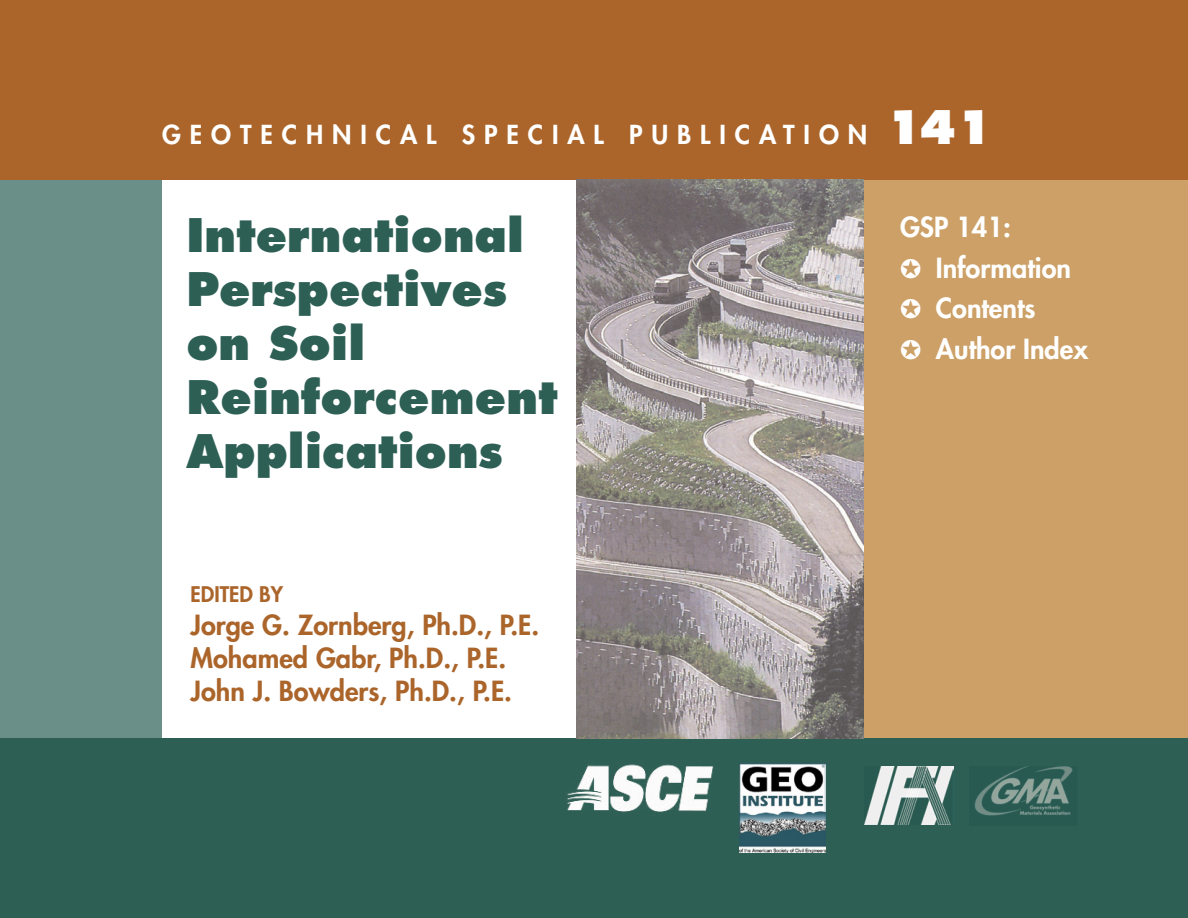
<style>
.page{position:relative;width:1188px;height:918px;background:#fff}
.page>*{position:absolute;margin:0;border:0;box-sizing:border-box;transform-origin:0 0}
.t1{font:800 45px/54px "Futura";color:#2d5f55}
.t2{font:800 27px/33px "Futura";color:#ab652a}
.t3{font:800 27px/40.5px "Futura";color:#fff}
.t4{font:800 25.5px "Futura";letter-spacing:.35em;color:#fff}
.t5{font:800 21px "Futura";color:#ab652a}
.s1{font-size:45px}
</style>
<div class="page">
<div style="left:864px;top:162px;width:324px;height:594px;background:#cca066"></div>
<div style="left:0;top:162px;width:162px;height:594px;background:#6a8f89"></div>
<div style="left:0;top:0;width:1188px;height:180px;background:#ab652a"></div>
<div style="left:0;top:738px;width:1188px;height:180px;background:#2d5f55"></div>
<img style="left:576px;top:181px;width:288px;height:557px">
<img style="left:576px;top:180px;width:288px;height:1px">
<img style="left:739px;top:764px;width:87px;height:88px">
<img style="left:567px;top:764px;width:146px;height:48px">
<img style="left:975px;top:766px;width:98px;height:50px">
<img style="left:864px;top:766px;width:90px;height:59px">
<p class="t4" style="left:162px;top:118px;width:833px">GEOTECHNICAL SPECIAL PUBLICATION <span class="s1">141</span></p>
<h1 class="t1" style="left:186px;top:208px;width:373px">International<br>Perspectives on Soil<br>Reinforcement<br>Applications</h1>
<p class="t5" style="left:191px;top:581px;width:94px">EDITED BY</p>
<p class="t2" style="left:191px;top:608px;width:350px">Jorge G. Zornberg, Ph.D., P.E.<br>Mohamed Gabr, Ph.D., P.E.<br>John J. Bowders, Ph.D., P.E.</p>
<p class="t3" style="left:900px;top:207px;width:190px">GSP 141:<br>✪ Information ✪ Contents<br>✪ Author Index</p>
</div>
